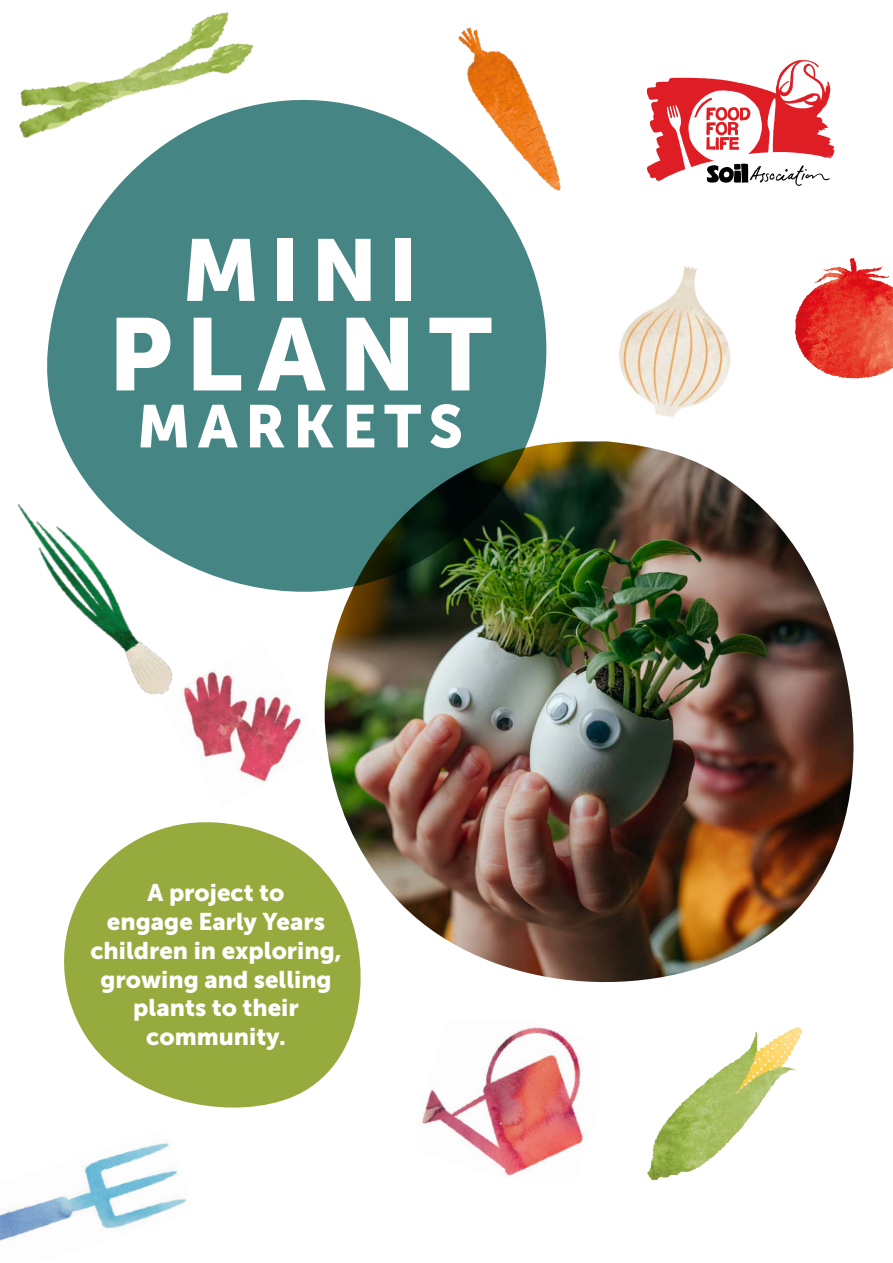
<style>
.page{position:relative;width:893px;height:1263px;background:#fff}
.page>*{position:absolute;margin:0;border:0;box-sizing:border-box;transform-origin:0 0}
.t1{font:101.7px "Museo Sans 900";letter-spacing:.125em;color:#fff}
.t2{font:86.85px "Museo Sans 900";color:#fff}
.t3{font:59.7px "Museo Sans 900";letter-spacing:.125em;color:#fff}
.t4{font:24px/28.8px "Museo Sans 900";color:#fff;text-align:center}
</style>
<div class="page">
<img style="left:325px;top:441px;width:529px;height:542px">
<svg style="left:47px;top:101px;width:501px;height:492px;background:#4a817d"></svg>
<svg style="left:64px;top:812px;width:310px;height:296px;fill:#97aa3e"></svg>
<svg style="left:647px;top:60px;width:187px;height:126px"></svg>
<img style="left:795px;top:258px;width:98px;height:121px">
<img style="left:619px;top:266px;width:112px;height:151px">
<img style="left:627px;top:979px;width:226px;height:202px">
<img style="left:421px;top:1027px;width:163px;height:150px">
<img style="left:426px;top:27px;width:135px;height:184px">
<img style="left:19px;top:12px;width:306px;height:228px">
<img style="left:17px;top:485px;width:173px;height:210px">
<img style="left:0;top:1143px;width:187px;height:98px">
<img style="left:159px;top:640px;width:166px;height:142px">
<p class="t2" style="left:182px;top:221px;width:238px">MINI</p>
<p class="t1" style="left:108px;top:297px;width:385px">PLANT</p>
<p class="t3" style="left:137px;top:393px;width:328px">MARKETS</p>
<p class="t4" style="left:90px;top:878px;width:253px">A project to<br>engage Early Years children in exploring, growing and selling plants to their community.</p>
</div>
